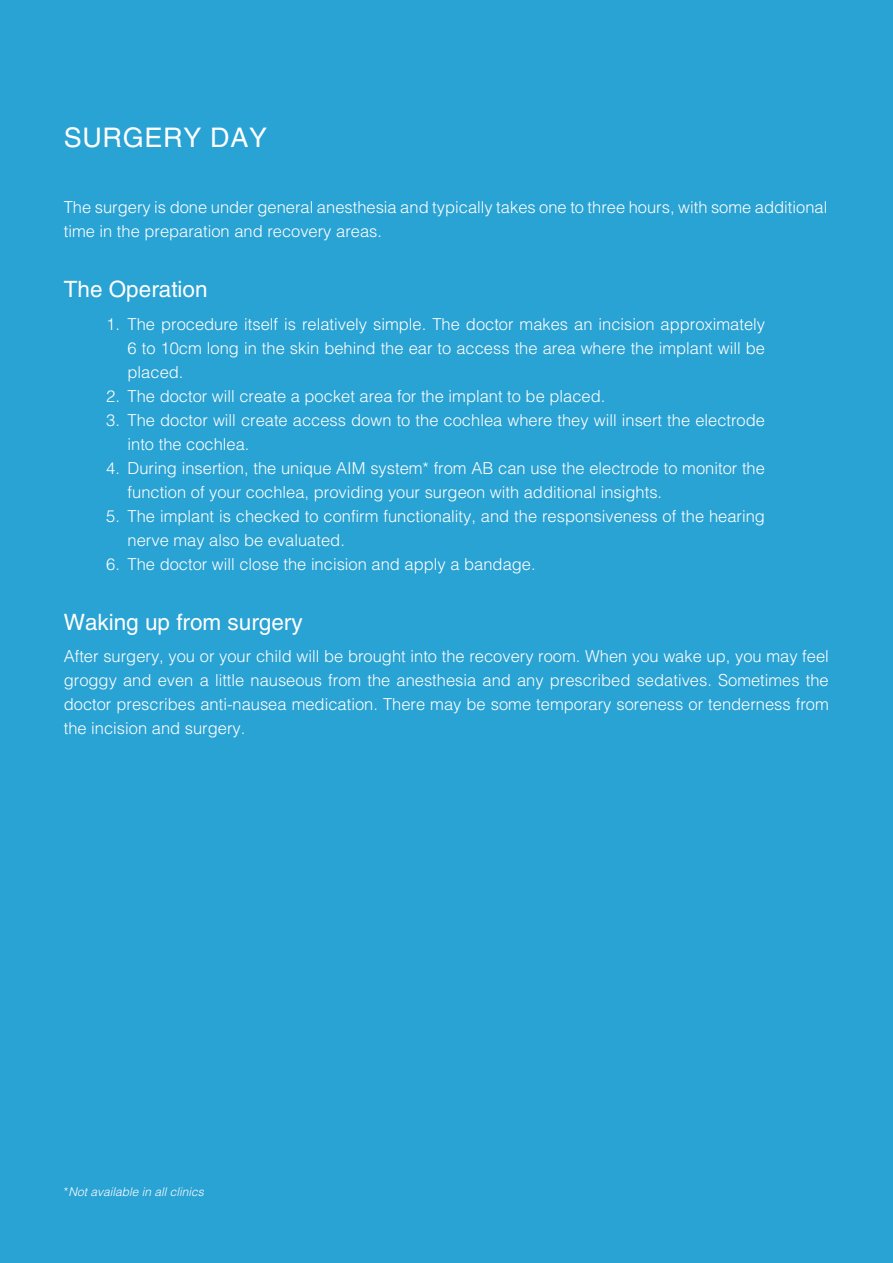
<style>
.page{position:relative;width:893px;height:1263px;background:#29a2d4}
.page>*{position:absolute;margin:0;border:0;box-sizing:border-box;transform-origin:0 0}
.t1{font:27px "Helvetica LT Pro";letter-spacing:.025em;color:#fff}
.t2{font:22.5px "Helvetica LT Pro";color:#fff}
.t3{font:300 16.5px/24px "Helvetica LT Pro";color:#fff}
.t4{font:italic 300 12px "Helvetica LT Pro";color:#fff}
</style>
<div class="page">
<p class="t1" style="left:64px;top:122px;width:205px">SURGERY DAY</p>
<p class="t3" style="left:64px;top:195px;width:765px">The surgery is done under general anesthesia and typically takes one to three hours, with some additional time in the preparation and recovery areas.</p>
<p class="t2" style="left:64px;top:276px;width:145px">The Operation</p>
<p class="t3" style="left:128px;top:312px;width:639px;text-align:justify;text-indent:-21px">1. The procedure itself is relatively simple. The doctor makes an incision approximately 6 to 10cm long in the skin behind the ear to access the area where the implant will be placed.</p>
<p class="t3" style="left:106px;top:384px;width:501px">2. The doctor will create a pocket area for the implant to be placed.</p>
<p class="t3" style="left:128px;top:408px;width:639px;text-indent:-21px">3. The doctor will create access down to the cochlea where they will insert the electrode into the cochlea.</p>
<p class="t3" style="left:128px;top:456px;width:639px;text-indent:-21px">4. During insertion, the unique AIM system* from AB can use the electrode to monitor the function of your cochlea, providing your surgeon with additional insights.</p>
<p class="t3" style="left:128px;top:504px;width:639px;text-indent:-21px">5. The implant is checked to confirm functionality, and the responsiveness of the hearing nerve may also be evaluated.</p>
<p class="t3" style="left:106px;top:552px;width:431px">6. The doctor will close the incision and apply a bandage.</p>
<p class="t2" style="left:64px;top:609px;width:240px">Waking up from surgery</p>
<p class="t3" style="left:64px;top:644px;width:767px;text-align:justify">After surgery, you or your child will be brought into the recovery room. When you wake up, you may feel groggy and even a little nauseous from the anesthesia and any prescribed sedatives. Sometimes the doctor prescribes anti-nausea medication. There may be some temporary soreness or tenderness from the incision and surgery.</p>
<p class="t4" style="left:64px;top:1184px;width:142px">*Not available in all clinics</p>
</div>
